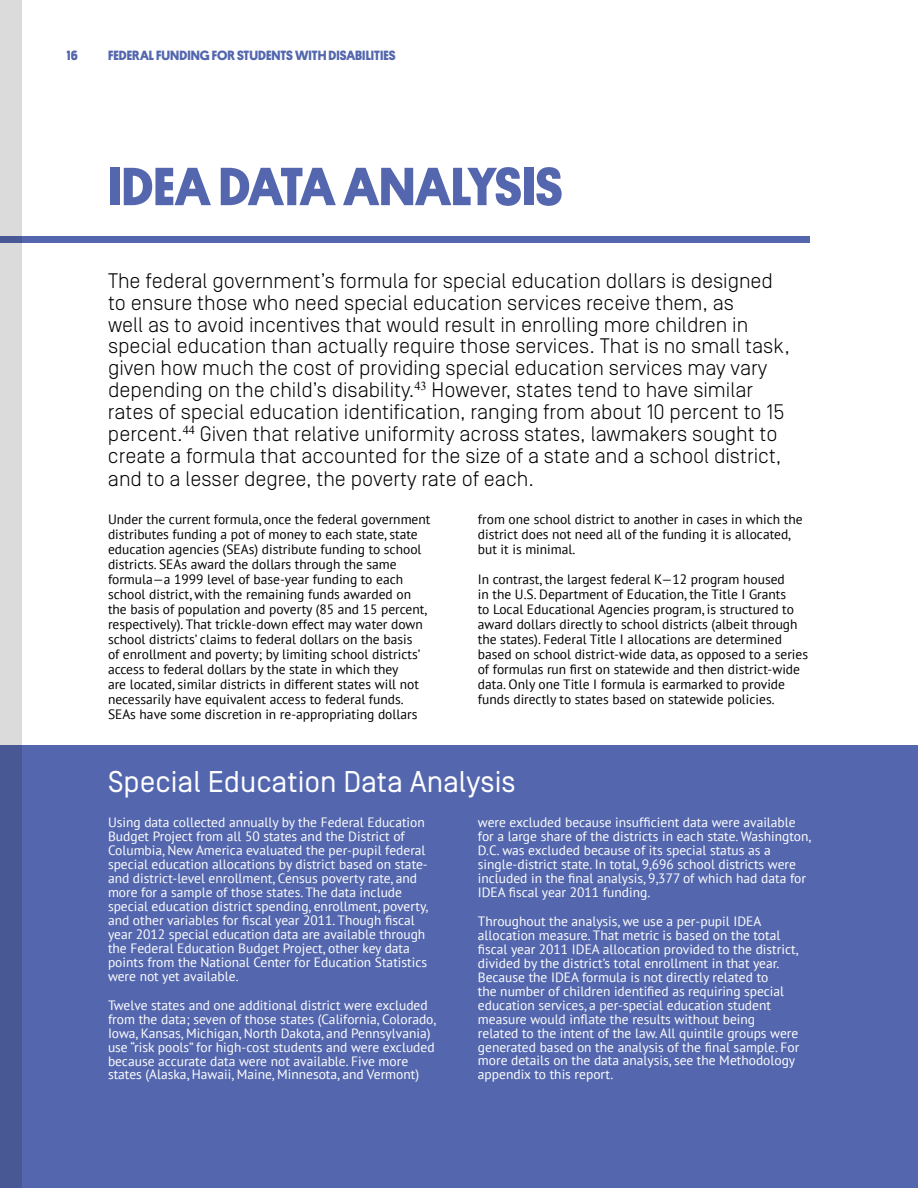
<style>
.page{position:relative;width:918px;height:1188px;background:#fff}
.page>*{position:absolute;margin:0;border:0;box-sizing:border-box;transform-origin:0 0}
.t1{font:700 54px "Platform";color:#5467ae}
.t2{font:30px "Simplon BP Regular";color:#fff}
.t3{font:300 21px/22px "Simplon BP";color:#000}
.t4{font:13.5px/14px "PT Sans";color:#fff}
.t5{font:13.5px/15px "PT Sans";color:#000}
.t6{font:700 13.5px "Platform";color:#5467ae}
</style>
<div class="page">
<div style="left:0;top:746px;width:918px;height:442px;background:#5467ae"></div>
<div style="left:0;top:236px;width:810px;height:7px;background:#5467ae"></div>
<svg style="left:0;top:0;width:22px;height:1188px;background:#a3a9c0"></svg>
<p class="t6" style="left:67px;top:45px;width:12px">16</p>
<p class="t6" style="left:108px;top:45px;width:289px">FEDERAL FUNDING FOR STUDENTS WITH DISABILITIES</p>
<h1 class="t1" style="left:108px;top:147px;width:456px">IDEA DATA ANALYSIS</h1>
<p class="t3" style="left:108px;top:269px;width:684px">The federal government’s formula for special education dollars is designed to ensure those who need special education services receive them, as<br>well as to avoid incentives that would result in enrolling more children in special education than actually require those services. That is no small task, given how much the cost of providing special education services may vary depending on the child’s disability.<sup>43</sup> However, states tend to have similar rates of special education identification, ranging from about 10 percent to 15 percent.<sup>44</sup> Given that relative uniformity across states, lawmakers sought to create a formula that accounted for the size of a state and a school district, and to a lesser degree, the poverty rate of each.</p>
<p class="t5" style="left:108px;top:512px;width:324px">Under the current formula, once the federal government distributes funding a pot of money to each state, state education agencies (SEAs) distribute funding to school districts. SEAs award the dollars through the same formula—a 1999 level of base-year funding to each school district, with the remaining funds awarded on the basis of population and poverty (85 and 15 percent, respectively). That trickle-down effect may water down school districts’ claims to federal dollars on the basis<br>of enrollment and poverty; by limiting school districts’ access to federal dollars by the state in which they<br>are located, similar districts in different states will not necessarily have equivalent access to federal funds.<br>SEAs have some discretion in re-appropriating dollars</p>
<p class="t5" style="left:478px;top:512px;width:326px">from one school district to another in cases in which the district does not need all of the funding it is allocated, but it is minimal.</p>
<p class="t5" style="left:478px;top:572px;width:332px">In contrast, the largest federal K—12 program housed<br>in the U.S. Department of Education, the Title I Grants<br>to Local Educational Agencies program, is structured to award dollars directly to school districts (albeit through the states). Federal Title I allocations are determined based on school district-wide data, as opposed to a series of formulas run first on statewide and then district-wide data. Only one Title I formula is earmarked to provide funds directly to states based on statewide policies.</p>
<h2 class="t2" style="left:108px;top:764px;width:409px">Special Education Data Analysis</h2>
<p class="t4" style="left:108px;top:815px;width:322px">Using data collected annually by the Federal Education Budget Project from all 50 states and the District of Columbia, New America evaluated the per-pupil federal special education allocations by district based on state&shy;and district-level enrollment, Census poverty rate, and more for a sample of those states. The data include special education district spending, enrollment, poverty, and other variables for fiscal year 2011. Though fiscal year 2012 special education data are available through the Federal Education Budget Project, other key data points from the National Center for Education Statistics were not yet available.</p>
<p class="t4" style="left:108px;top:998px;width:330px">Twelve states and one additional district were excluded from the data; seven of those states (California, Colorado, Iowa, Kansas, Michigan, North Dakota, and Pennsylvania) use “risk pools” for high-cost students and were excluded because accurate data were not available. Five more states (Alaska, Hawaii, Maine, Minnesota, and Vermont)</p>
<p class="t4" style="left:478px;top:815px;width:335px">were excluded because insufficient data were available for a large share of the districts in each state. Washington, D.C. was excluded because of its special status as a single-district state. In total, 9,696 school districts were included in the final analysis, 9,377 of which had data for IDEA fiscal year 2011 funding.</p>
<p class="t4" style="left:478px;top:914px;width:323px">Throughout the analysis, we use a per-pupil IDEA allocation measure. That metric is based on the total fiscal year 2011 IDEA allocation provided to the district, divided by the district’s total enrollment in that year.<br>Because the IDEA formula is not directly related to<br>the number of children identified as requiring special education services, a per-special education student measure would inflate the results without being<br>related to the intent of the law. All quintile groups were generated based on the analysis of the final sample. For more details on the data analysis, see the Methodology appendix to this report.</p>
</div>
